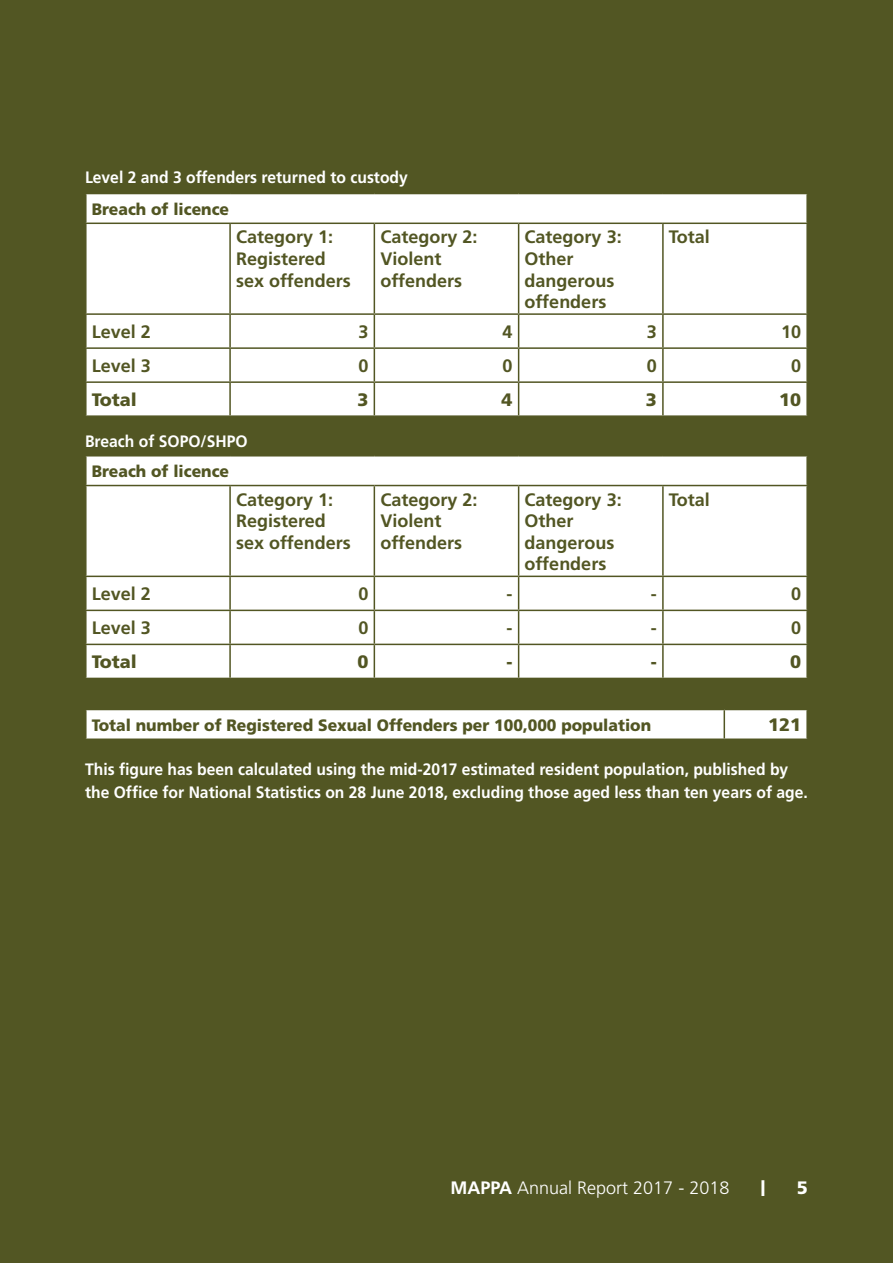
<style>
.page{position:relative;width:893px;height:1263px;background:#525623}
.page>*{position:absolute;margin:0;border:0;box-sizing:border-box;transform-origin:0 0}
.t1{font:700 21px "Frutiger";color:#fff}
.t2{font:700 18px/21.6px "Frutiger";color:#525623}
.t3{font:300 18px "Frutiger";color:#fff}
.t4{font:900 18px "Frutiger";color:#525623}
.t5{font:900 18px "Frutiger";color:#fff}
.t6{font:700 16.5px/22.5px "Frutiger";color:#fff;scale:.95 1}
.t7{font:900 16.5px "Frutiger";color:#525623;scale:.95 1}
.s1{font-weight:700}
</style>
<div class="page">
<div style="left:87px;top:194px;width:719px;height:221px;background:#fff"></div>
<hr style="left:85px;top:223px;width:145px;height:1px;background:#525623">
<hr style="left:230px;top:223px;width:144px;height:1px;background:#525623">
<hr style="left:229px;top:224px;width:2px;height:89px;background:#525623">
<hr style="left:374px;top:223px;width:145px;height:1px;background:#525623">
<hr style="left:374px;top:224px;width:1px;height:89px;background:#525623">
<hr style="left:519px;top:223px;width:144px;height:1px;background:#525623">
<hr style="left:518px;top:224px;width:1px;height:89px;background:#525623">
<hr style="left:663px;top:223px;width:145px;height:1px;background:#525623">
<hr style="left:662px;top:224px;width:2px;height:89px;background:#525623">
<hr style="left:85px;top:313px;width:145px;height:2px;background:#525623">
<hr style="left:230px;top:313px;width:144px;height:2px;background:#525623">
<hr style="left:229px;top:315px;width:2px;height:32px;background:#525623">
<hr style="left:374px;top:313px;width:145px;height:2px;background:#525623">
<hr style="left:374px;top:315px;width:1px;height:32px;background:#525623">
<hr style="left:519px;top:313px;width:144px;height:2px;background:#525623">
<hr style="left:518px;top:315px;width:1px;height:32px;background:#525623">
<hr style="left:663px;top:313px;width:145px;height:2px;background:#525623">
<hr style="left:662px;top:315px;width:2px;height:32px;background:#525623">
<hr style="left:85px;top:347px;width:145px;height:2px;background:#525623">
<hr style="left:230px;top:347px;width:144px;height:2px;background:#525623">
<hr style="left:229px;top:349px;width:2px;height:32px;background:#525623">
<hr style="left:374px;top:347px;width:145px;height:2px;background:#525623">
<hr style="left:374px;top:349px;width:1px;height:32px;background:#525623">
<hr style="left:519px;top:347px;width:144px;height:2px;background:#525623">
<hr style="left:518px;top:349px;width:1px;height:32px;background:#525623">
<hr style="left:663px;top:347px;width:145px;height:2px;background:#525623">
<hr style="left:662px;top:349px;width:2px;height:32px;background:#525623">
<hr style="left:85px;top:381px;width:145px;height:2px;background:#525623">
<hr style="left:230px;top:381px;width:144px;height:2px;background:#525623">
<hr style="left:229px;top:383px;width:2px;height:32px;background:#525623">
<hr style="left:374px;top:381px;width:145px;height:2px;background:#525623">
<hr style="left:374px;top:383px;width:1px;height:32px;background:#525623">
<hr style="left:519px;top:381px;width:144px;height:2px;background:#525623">
<hr style="left:518px;top:383px;width:1px;height:32px;background:#525623">
<hr style="left:663px;top:381px;width:145px;height:2px;background:#525623">
<hr style="left:662px;top:383px;width:2px;height:32px;background:#525623">
<div style="left:87px;top:456px;width:719px;height:222px;background:#fff"></div>
<hr style="left:85px;top:485px;width:145px;height:1px;background:#525623">
<hr style="left:230px;top:485px;width:144px;height:1px;background:#525623">
<hr style="left:229px;top:486px;width:2px;height:90px;background:#525623">
<hr style="left:374px;top:485px;width:145px;height:1px;background:#525623">
<hr style="left:374px;top:486px;width:1px;height:90px;background:#525623">
<hr style="left:519px;top:485px;width:144px;height:1px;background:#525623">
<hr style="left:518px;top:486px;width:1px;height:90px;background:#525623">
<hr style="left:663px;top:485px;width:145px;height:1px;background:#525623">
<hr style="left:662px;top:486px;width:2px;height:90px;background:#525623">
<hr style="left:85px;top:576px;width:145px;height:1px;background:#525623">
<hr style="left:230px;top:576px;width:144px;height:1px;background:#525623">
<hr style="left:229px;top:577px;width:2px;height:33px;background:#525623">
<hr style="left:374px;top:576px;width:145px;height:1px;background:#525623">
<hr style="left:374px;top:577px;width:1px;height:33px;background:#525623">
<hr style="left:519px;top:576px;width:144px;height:1px;background:#525623">
<hr style="left:518px;top:577px;width:1px;height:33px;background:#525623">
<hr style="left:663px;top:576px;width:145px;height:1px;background:#525623">
<hr style="left:662px;top:577px;width:2px;height:33px;background:#525623">
<hr style="left:85px;top:610px;width:145px;height:1px;background:#525623">
<hr style="left:230px;top:610px;width:144px;height:1px;background:#525623">
<hr style="left:229px;top:611px;width:2px;height:33px;background:#525623">
<hr style="left:374px;top:610px;width:145px;height:1px;background:#525623">
<hr style="left:374px;top:611px;width:1px;height:33px;background:#525623">
<hr style="left:519px;top:610px;width:144px;height:1px;background:#525623">
<hr style="left:518px;top:611px;width:1px;height:33px;background:#525623">
<hr style="left:663px;top:610px;width:145px;height:1px;background:#525623">
<hr style="left:662px;top:611px;width:2px;height:33px;background:#525623">
<hr style="left:85px;top:644px;width:145px;height:1px;background:#525623">
<hr style="left:230px;top:644px;width:144px;height:1px;background:#525623">
<hr style="left:229px;top:645px;width:2px;height:33px;background:#525623">
<hr style="left:374px;top:644px;width:145px;height:1px;background:#525623">
<hr style="left:374px;top:645px;width:1px;height:33px;background:#525623">
<hr style="left:519px;top:644px;width:144px;height:1px;background:#525623">
<hr style="left:518px;top:645px;width:1px;height:33px;background:#525623">
<hr style="left:663px;top:644px;width:145px;height:1px;background:#525623">
<hr style="left:662px;top:645px;width:2px;height:33px;background:#525623">
<svg style="left:86px;top:709px;width:720px;height:29px;background:#f6f7f4"></svg>
<p class="t6" style="left:85px;top:166px;width:341px">Level 2 and 3 offenders returned to custody</p>
<p class="t7" style="left:92px;top:199px;width:146px">Breach of licence</p>
<p class="t2" style="left:236px;top:226px;width:99px">Category 1:</p>
<p class="t2" style="left:236px;top:248px;width:91px">Registered</p>
<p class="t2" style="left:236px;top:269px;width:116px">sex offenders</p>
<p class="t2" style="left:380px;top:226px;width:99px">Category 2:</p>
<p class="t2" style="left:380px;top:248px;width:83px">Violent offenders</p>
<p class="t2" style="left:525px;top:226px;width:99px">Category 3:</p>
<p class="t2" style="left:525px;top:248px;width:51px">Other</p>
<p class="t2" style="left:525px;top:269px;width:91px">dangerous</p>
<p class="t2" style="left:525px;top:291px;width:83px">offenders</p>
<p class="t2" style="left:669px;top:226px;width:43px">Total</p>
<p class="t2" style="left:92px;top:321px;width:61px">Level 2</p>
<p class="t2" style="left:358px;top:321px;width:12px">3</p>
<p class="t2" style="left:503px;top:321px;width:12px">4</p>
<p class="t2" style="left:647px;top:321px;width:12px">3</p>
<p class="t2" style="left:781px;top:321px;width:22px">10</p>
<p class="t2" style="left:92px;top:355px;width:61px">Level 3</p>
<p class="t2" style="left:358px;top:355px;width:12px">0</p>
<p class="t2" style="left:503px;top:355px;width:12px">0</p>
<p class="t2" style="left:647px;top:355px;width:12px">0</p>
<p class="t2" style="left:791px;top:355px;width:12px">0</p>
<p class="t4" style="left:92px;top:389px;width:47px">Total</p>
<p class="t4" style="left:357px;top:389px;width:13px">3</p>
<p class="t4" style="left:502px;top:389px;width:13px">4</p>
<p class="t4" style="left:646px;top:389px;width:13px">3</p>
<p class="t4" style="left:779px;top:389px;width:24px">10</p>
<p class="t6" style="left:85px;top:430px;width:173px">Breach of SOPO/SHPO</p>
<p class="t7" style="left:92px;top:461px;width:146px">Breach of licence</p>
<p class="t2" style="left:236px;top:488px;width:99px">Category 1:</p>
<p class="t2" style="left:236px;top:510px;width:91px">Registered</p>
<p class="t2" style="left:236px;top:531px;width:116px">sex offenders</p>
<p class="t2" style="left:380px;top:488px;width:99px">Category 2:</p>
<p class="t2" style="left:380px;top:510px;width:83px">Violent offenders</p>
<p class="t2" style="left:525px;top:488px;width:99px">Category 3:</p>
<p class="t2" style="left:525px;top:510px;width:51px">Other</p>
<p class="t2" style="left:525px;top:531px;width:91px">dangerous</p>
<p class="t2" style="left:525px;top:553px;width:83px">offenders</p>
<p class="t2" style="left:669px;top:488px;width:43px">Total</p>
<p class="t2" style="left:92px;top:583px;width:61px">Level 2</p>
<p class="t2" style="left:358px;top:583px;width:12px">0</p>
<p class="t2" style="left:507px;top:583px;width:7px">-</p>
<p class="t2" style="left:651px;top:583px;width:7px">-</p>
<p class="t2" style="left:791px;top:583px;width:12px">0</p>
<p class="t2" style="left:92px;top:617px;width:61px">Level 3</p>
<p class="t2" style="left:358px;top:617px;width:12px">0</p>
<p class="t2" style="left:507px;top:617px;width:7px">-</p>
<p class="t2" style="left:651px;top:617px;width:7px">-</p>
<p class="t2" style="left:791px;top:617px;width:12px">0</p>
<p class="t4" style="left:92px;top:651px;width:47px">Total</p>
<p class="t4" style="left:357px;top:651px;width:13px">0</p>
<p class="t4" style="left:507px;top:651px;width:7px">-</p>
<p class="t4" style="left:651px;top:651px;width:7px">-</p>
<p class="t4" style="left:790px;top:651px;width:13px">0</p>
<p class="t7" style="left:92px;top:715px;width:590px">Total number of Registered Sexual Offenders per 100,000 population</p>
<p class="t4" style="left:768px;top:714px;width:35px">121</p>
<p class="t6" style="left:85px;top:758px;width:762px">This figure has been calculated using the mid-2017 estimated resident population, published by the Office for National Statistics on 28 June 2018, excluding those aged less than ten years of age.</p>
<p class="t3" style="left:451px;top:1178px;width:280px"><span class="s1">MAPPA</span> Annual Report 2017 - 2018</p>
<p class="t1" style="left:760px;top:1176px;width:7px">l</p>
<p class="t5" style="left:797px;top:1177px;width:13px">5</p>
</div>
